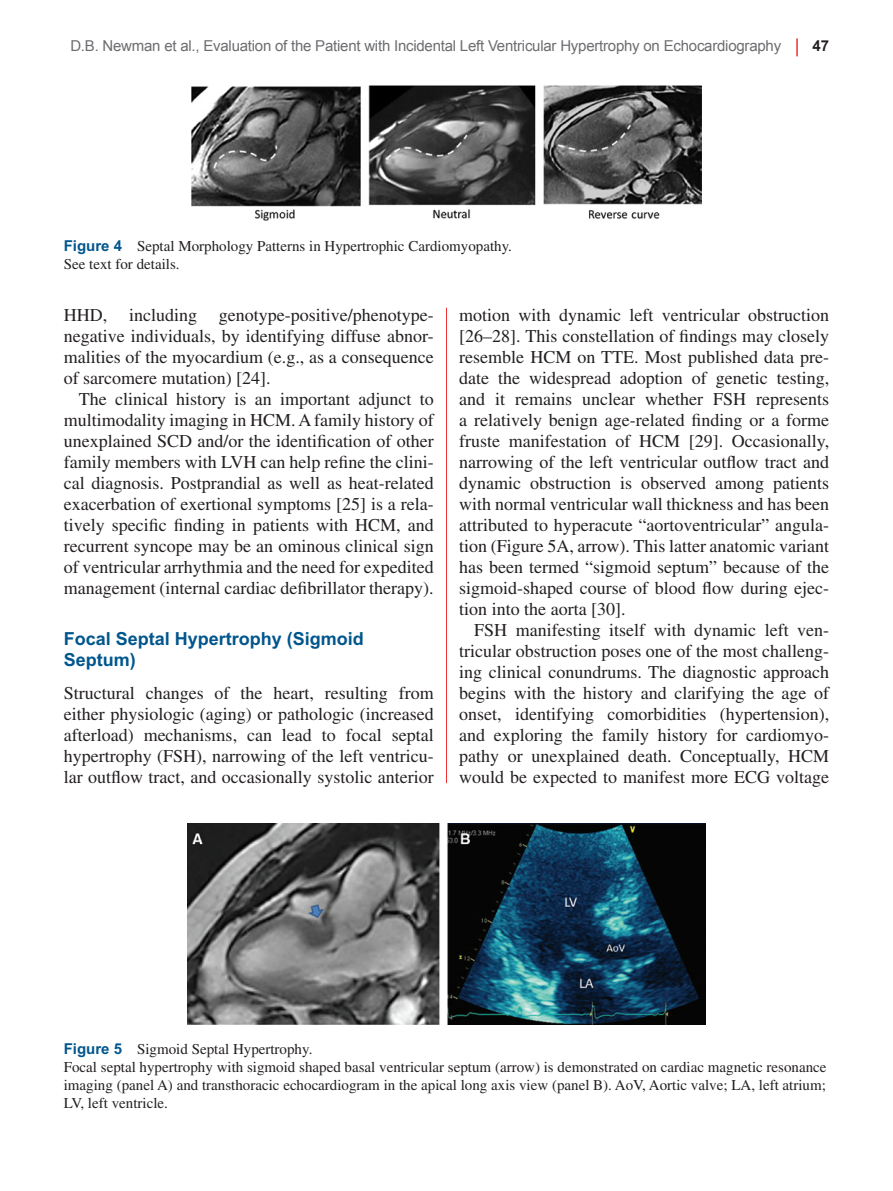
<style>
.page{position:relative;width:893px;height:1191px;background:#fff}
.page>*{position:absolute;margin:0;border:0;box-sizing:border-box;transform-origin:0 0}
.t1{font:18px/21px "Times";color:#231f20;text-align:justify}
.t2{font:700 18px/21px "Arial";color:#01568d}
.t3{font:15px/18px "Times";color:#231f20}
.t4{font:15px "Arial";letter-spacing:-.015em;color:#6c6d70}
.t5{font:700 15px "Arial";color:#231f20}
.s1{font-family:"Arial";font-weight:700;color:#01568d}
</style>
<div class="page">
<svg style="left:796px;top:38px;width:2px;height:18px"></svg>
<hr style="left:446px;top:308px;width:1px;height:475px;background:#ee3034">
<img style="left:191px;top:86px;width:511px;height:135px">
<img style="left:188px;top:823px;width:517px;height:201px">
<p class="t4" style="left:70px;top:36px;width:712px">D.B. Newman et al., Evaluation of the Patient with Incidental Left Ventricular Hypertrophy on Echocardiography</p>
<p class="t5" style="left:812px;top:37px;width:18px">47</p>
<p class="t3" style="left:64px;top:237px;width:450px"><span class="s1">Figure 4</span> Septal Morphology Patterns in Hypertrophic Cardiomyopathy.<br>See text for details.</p>
<p class="t1" style="left:64px;top:304px;width:371px">HHD, including genotype-positive/phenotype&shy;negative individuals, by identifying diffuse abnor&shy;malities of the myocardium (e.g., as a consequence of sarcomere mutation) [24].</p>
<p class="t1" style="left:64px;top:388px;width:371px;text-indent:15px">The clinical history is an important adjunct to multimodality imaging in HCM. A family history of unexplained SCD and/or the identification of other family members with LVH can help refine the clini&shy;cal diagnosis. Postprandial as well as heat-related exacerbation of exertional symptoms [25] is a rela&shy;tively specific finding in patients with HCM, and recurrent syncope may be an ominous clinical sign of ventricular arrhythmia and the need for expedited management (internal cardiac defibrillator therapy).</p>
<p class="t2" style="left:64px;top:628px;width:302px">Focal Septal Hypertrophy (Sigmoid<br>Septum)</p>
<p class="t1" style="left:64px;top:682px;width:371px">Structural changes of the heart, resulting from either physiologic (aging) or pathologic (increased afterload) mechanisms, can lead to focal septal hypertrophy (FSH), narrowing of the left ventricu&shy;lar outflow tract, and occasionally systolic anterior</p>
<p class="t1" style="left:459px;top:304px;width:371px">motion with dynamic left ventricular obstruction [26–28]. This constellation of findings may closely resemble HCM on TTE. Most published data pre&shy;date the widespread adoption of genetic testing, and it remains unclear whether FSH represents a relatively benign age-related finding or a forme fruste manifestation of HCM [29]. Occasionally, narrowing of the left ventricular outflow tract and dynamic obstruction is observed among patients with normal ventricular wall thickness and has been attributed to hyperacute “aortoventricular” angula&shy;tion (Figure 5A, arrow). This latter anatomic variant has been termed “sigmoid septum” because of the sigmoid-shaped course of blood flow during ejec&shy;tion into the aorta [30].</p>
<p class="t1" style="left:459px;top:619px;width:371px;text-indent:15px">FSH manifesting itself with dynamic left ven&shy;tricular obstruction poses one of the most challeng&shy;ing clinical conundrums. The diagnostic approach begins with the history and clarifying the age of onset, identifying comorbidities (hypertension), and exploring the family history for cardiomyo&shy;pathy or unexplained death. Conceptually, HCM would be expected to manifest more ECG voltage</p>
<p class="t3" style="left:64px;top:1040px;width:764px"><span class="s1">Figure 5</span> Sigmoid Septal Hypertrophy.<br>Focal septal hypertrophy with sigmoid shaped basal ventricular septum (arrow) is demonstrated on cardiac magnetic resonance imaging (panel A) and transthoracic echocardiogram in the apical long axis view (panel B). AoV, Aortic valve; LA, left atrium; LV, left ventricle.</p>
</div>
